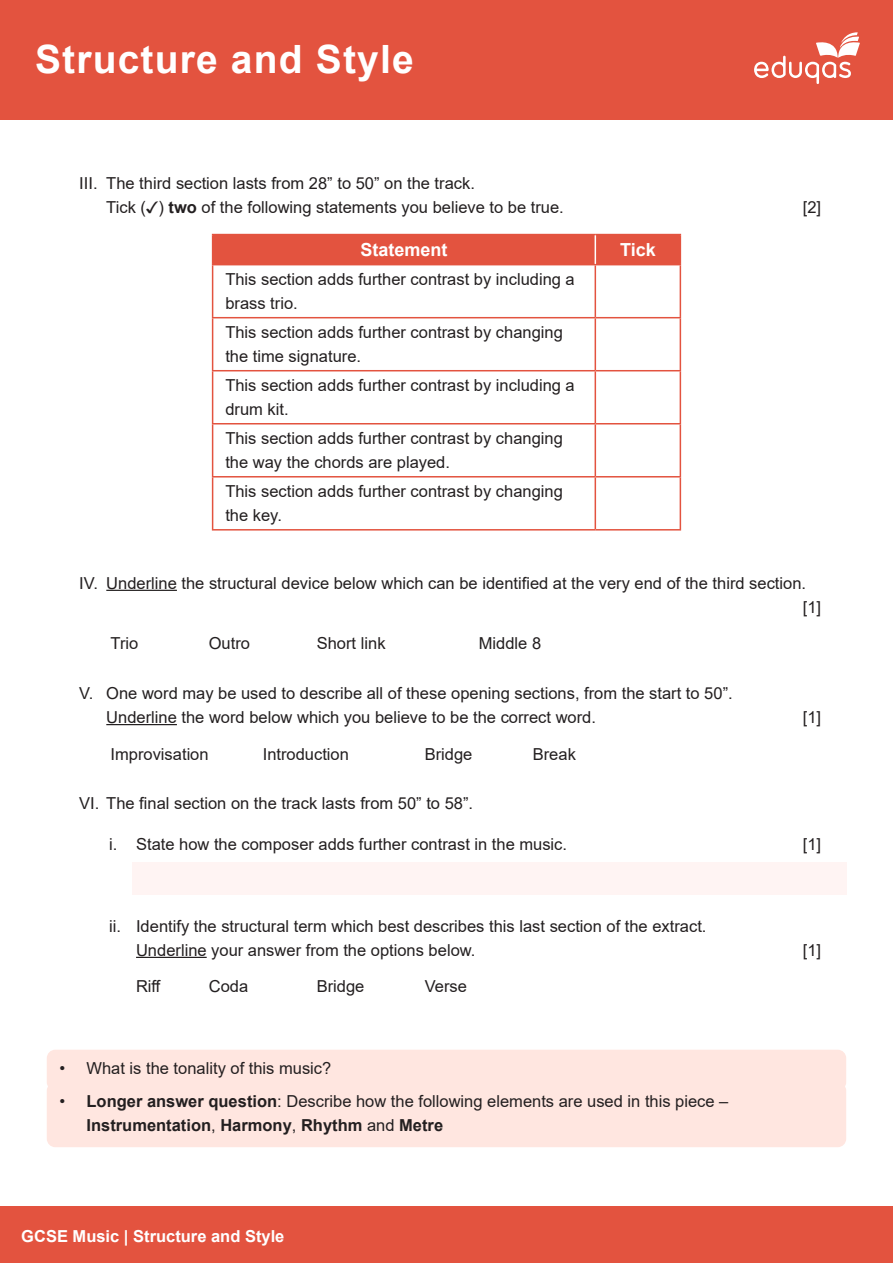
<style>
.page{position:relative;width:893px;height:1263px;background:#fff}
.page>*{position:absolute;margin:0;border:0;box-sizing:border-box;transform-origin:0 0}
.t1{font:700 39px "Arial";letter-spacing:.03em;color:#fff}
.Table_header{font:700 18px "Arial";color:#fff}
.Table_body{font:16.5px/24px "Arial";color:#231f20}
.Question_answer_unde{font:16.5px "Arial";color:#231f20}
.t2{font:700 16.5px "Arial";color:#fff}
.Question_answer_leve{font:16.5px "Arial";color:#231f20}
.s1{font-family:"Arial Unicode MS"}
.s2{font-weight:700}
</style>
<div class="page">
<div style="left:0;top:0;width:893px;height:119px;background:#e3533f"></div>
<svg style="left:754px;top:32px;width:106px;height:52px"></svg>
<div style="left:0;top:1206px;width:893px;height:57px;background:#e3533f"></div>
<hr style="left:106px;top:590px;width:71px;height:1px;background:#231f20">
<hr style="left:106px;top:724px;width:71px;height:1px;background:#231f20">
<div style="left:132px;top:862px;width:714px;height:32px;background:#fff4f3"></div>
<hr style="left:136px;top:957px;width:71px;height:1px;background:#231f20">
<div style="left:47px;top:1050px;width:799px;height:41px;background:#ffe6e0;border-radius:9px"></div>
<div style="left:47px;top:1082px;width:799px;height:65px;background:#ffe6e0;border-radius:9px"></div>
<hr style="left:212px;top:234px;width:383px;height:1px;background:#e3533f">
<hr style="left:595px;top:234px;width:86px;height:1px;background:#e3533f">
<hr style="left:212px;top:265px;width:1px;height:52px;background:#e3533f">
<hr style="left:595px;top:265px;width:1px;height:52px;background:#e3533f">
<hr style="left:680px;top:265px;width:1px;height:52px;background:#e3533f">
<hr style="left:212px;top:317px;width:383px;height:1px;background:#e3533f">
<hr style="left:212px;top:318px;width:1px;height:52px;background:#e3533f">
<hr style="left:595px;top:317px;width:86px;height:1px;background:#e3533f">
<hr style="left:595px;top:318px;width:1px;height:52px;background:#e3533f">
<hr style="left:680px;top:318px;width:1px;height:52px;background:#e3533f">
<hr style="left:212px;top:370px;width:383px;height:1px;background:#e3533f">
<hr style="left:212px;top:371px;width:1px;height:52px;background:#e3533f">
<hr style="left:595px;top:370px;width:86px;height:1px;background:#e3533f">
<hr style="left:595px;top:371px;width:1px;height:52px;background:#e3533f">
<hr style="left:680px;top:371px;width:1px;height:52px;background:#e3533f">
<hr style="left:212px;top:423px;width:383px;height:1px;background:#e3533f">
<hr style="left:212px;top:424px;width:1px;height:52px;background:#e3533f">
<hr style="left:595px;top:423px;width:86px;height:1px;background:#e3533f">
<hr style="left:595px;top:424px;width:1px;height:52px;background:#e3533f">
<hr style="left:680px;top:424px;width:1px;height:52px;background:#e3533f">
<hr style="left:212px;top:476px;width:383px;height:1px;background:#e3533f">
<hr style="left:212px;top:477px;width:1px;height:52px;background:#e3533f">
<hr style="left:595px;top:476px;width:86px;height:1px;background:#e3533f">
<hr style="left:595px;top:477px;width:1px;height:52px;background:#e3533f">
<hr style="left:680px;top:477px;width:1px;height:52px;background:#e3533f">
<hr style="left:212px;top:529px;width:383px;height:1px;background:#e3533f">
<hr style="left:595px;top:529px;width:86px;height:1px;background:#e3533f">
<div style="left:212px;top:235px;width:469px;height:30px;background:#e3533f"></div>
<h1 class="t1" style="left:35px;top:32px;width:380px">Structure and Style</h1>
<p class="Table_body" style="left:106px;top:171px;width:459px;text-indent:-27px">III. The third section lasts from 28” to 50” on the track.<br>Tick (<span class="s1">✓</span>) <span class="s2">two</span> of the following statements you believe to be true.</p>
<p class="Table_header" style="left:360px;top:237px;width:89px">Statement</p>
<p class="Table_header" style="left:620px;top:237px;width:37px">Tick</p>
<p class="Table_body" style="left:225px;top:267px;width:351px">This section adds further contrast by including a brass trio.</p>
<p class="Table_body" style="left:225px;top:320px;width:339px">This section adds further contrast by changing the time signature.</p>
<p class="Table_body" style="left:225px;top:373px;width:351px">This section adds further contrast by including a drum kit.</p>
<p class="Table_body" style="left:225px;top:426px;width:339px">This section adds further contrast by changing the way the chords are played.</p>
<p class="Table_body" style="left:225px;top:479px;width:339px">This section adds further contrast by changing the key.</p>
<p class="Table_body" style="left:803px;top:195px;width:20px">[2]</p>
<p class="Table_body" style="left:803px;top:571px;width:20px;text-indent:-724px">IV. Underline the structural device below which can be identified at the very end of the third section. [1]</p>
<p class="Question_answer_unde" style="left:111px;top:632px;width:29px">Trio</p>
<p class="Question_answer_unde" style="left:209px;top:632px;width:43px">Outro</p>
<p class="Question_answer_unde" style="left:317px;top:632px;width:70px">Short link</p>
<p class="Question_answer_unde" style="left:479px;top:632px;width:64px">Middle 8</p>
<p class="Table_body" style="left:106px;top:681px;width:628px;text-indent:-27px">V. One word may be used to describe all of these opening sections, from the start to 50”.<br>Underline the word below which you believe to be the correct word.</p>
<p class="Table_body" style="left:803px;top:705px;width:20px">[1]</p>
<p class="Question_answer_unde" style="left:111px;top:742px;width:100px">Improvisation</p>
<p class="Question_answer_unde" style="left:263px;top:742px;width:88px">Introduction</p>
<p class="Question_answer_unde" style="left:425px;top:742px;width:49px">Bridge</p>
<p class="Question_answer_unde" style="left:533px;top:742px;width:45px">Break</p>
<p class="Table_body" style="left:79px;top:791px;width:395px">VI. The final section on the track lasts from 50” to 58”.</p>
<p class="Table_body" style="left:109px;top:832px;width:460px">i. State how the composer adds further contrast in the music.</p>
<p class="Table_body" style="left:803px;top:832px;width:20px">[1]</p>
<p class="Table_body" style="left:136px;top:914px;width:572px;text-indent:-27px">ii. Identify the structural term which best describes this last section of the extract.<br>Underline your answer from the options below.</p>
<p class="Question_answer_leve" style="left:136px;top:975px;width:26px">Riff</p>
<p class="Question_answer_leve" style="left:209px;top:975px;width:41px">Coda</p>
<p class="Question_answer_leve" style="left:317px;top:975px;width:49px">Bridge</p>
<p class="Question_answer_leve" style="left:425px;top:975px;width:44px">Verse</p>
<p class="Table_body" style="left:60px;top:1056px;width:273px">• What is the tonality of this music?</p>
<p class="Table_body" style="left:87px;top:1089px;width:643px;text-indent:-27px">• <span class="s2">Longer answer question</span>: Describe how the following elements are used in this piece –<br><span class="s2">Instrumentation</span>, <span class="s2">Harmony</span>, <span class="s2">Rhythm</span> and <span class="s2">Metre</span></p>
<p class="t2" style="left:21px;top:1224px;width:265px">GCSE Music | Structure and Style</p>
<p class="Table_body" style="left:803px;top:938px;width:20px">[1]</p>
</div>
